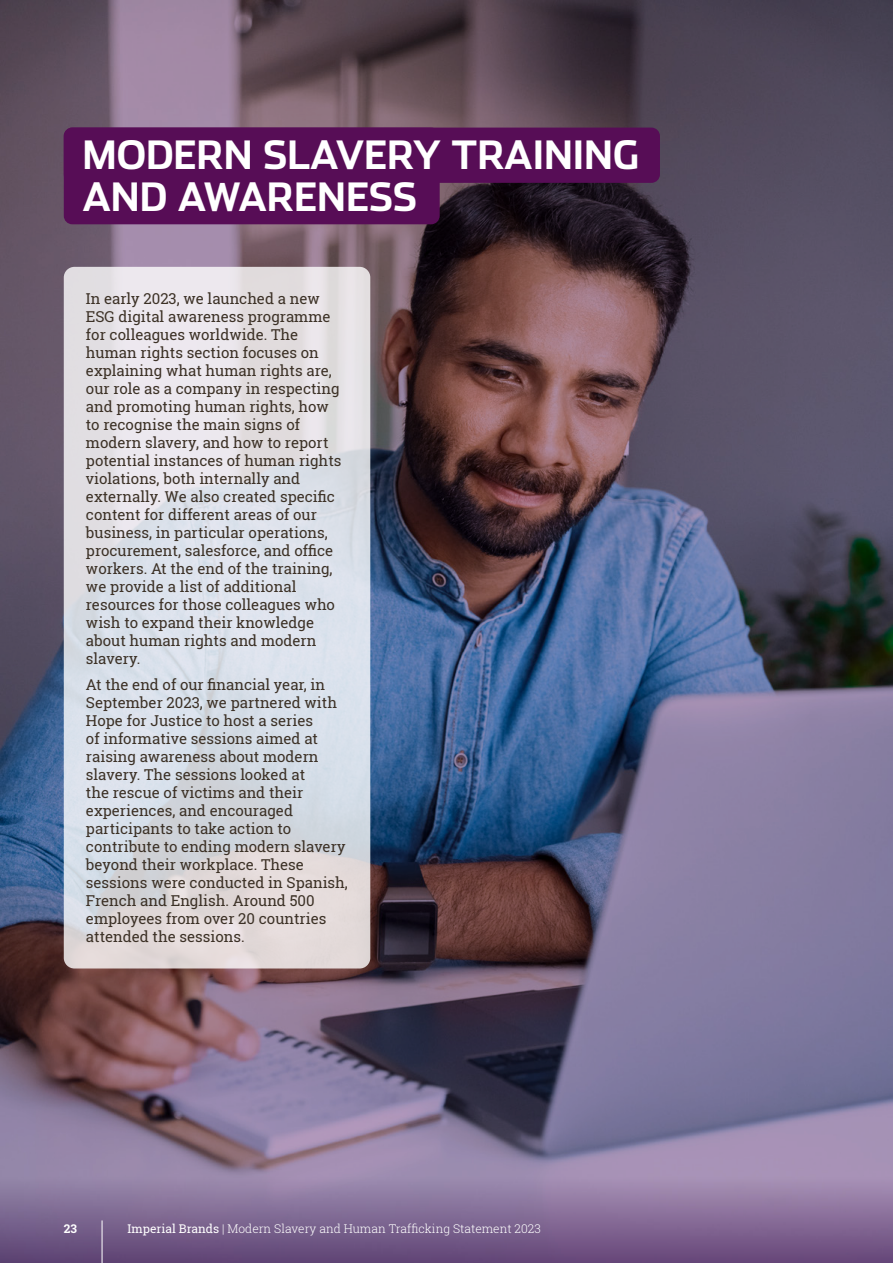
<style>
.page{position:relative;width:893px;height:1263px;background:#fff}
.page>*{position:absolute;margin:0;border:0;box-sizing:border-box;transform-origin:0 0}
.t1{font:700 39px/42px "Stainless";color:#fff}
.t2{font:15px/18px "Roboto Slab";color:#3c3126}
.t3{font:300 12px "Roboto Slab";color:#fff}
.t4{font:700 12px "Roboto Slab";color:#fff}
.s1{font-weight:400}
</style>
<div class="page">
<img style="left:0;top:0;width:893px;height:1178px">
<div style="left:64px;top:128px;width:376px;height:96px;background:#570d56;border-radius:9px"></div>
<div style="left:64px;top:128px;width:596px;height:55px;background:#570d56;border-radius:9px"></div>
<svg style="left:64px;top:267px;width:306px;height:701px;background:#dedee5"></svg>
<div style="left:0;top:1178px;width:893px;height:85px;background:linear-gradient(to bottom,#a08db1,#624476)"></div>
<hr style="left:102px;top:1220px;width:1px;height:43px;background:#fff">
<h1 class="t1" style="left:82px;top:134px;width:558px">MODERN SLAVERY TRAINING<br>AND AWARENESS</h1>
<p class="t2" style="left:86px;top:289px;width:257px">In early 2023, we launched a new<br>ESG digital awareness programme for colleagues worldwide. The human rights section focuses on explaining what human rights are, our role as a company in respecting and promoting human rights, how to recognise the main signs of modern slavery, and how to report potential instances of human rights violations, both internally and externally. We also created specific content for different areas of our business, in particular operations, procurement, salesforce, and office workers. At the end of the training, we provide a list of additional resources for those colleagues who wish to expand their knowledge about human rights and modern slavery.</p>
<p class="t2" style="left:86px;top:676px;width:263px">At the end of our financial year, in<br>September 2023, we partnered with<br>Hope for Justice to host a series<br>of informative sessions aimed at raising awareness about modern slavery. The sessions looked at<br>the rescue of victims and their experiences, and encouraged participants to take action to contribute to ending modern slavery beyond their workplace. These sessions were conducted in Spanish,<br>French and English. Around 500 employees from over 20 countries attended the sessions.</p>
<p class="t4" style="left:64px;top:1220px;width:15px">23</p>
<p class="t3" style="left:128px;top:1220px;width:415px"><span class="s1">Imperial Brands</span> | Modern Slavery and Human Trafficking Statement 2023</p>
</div>
